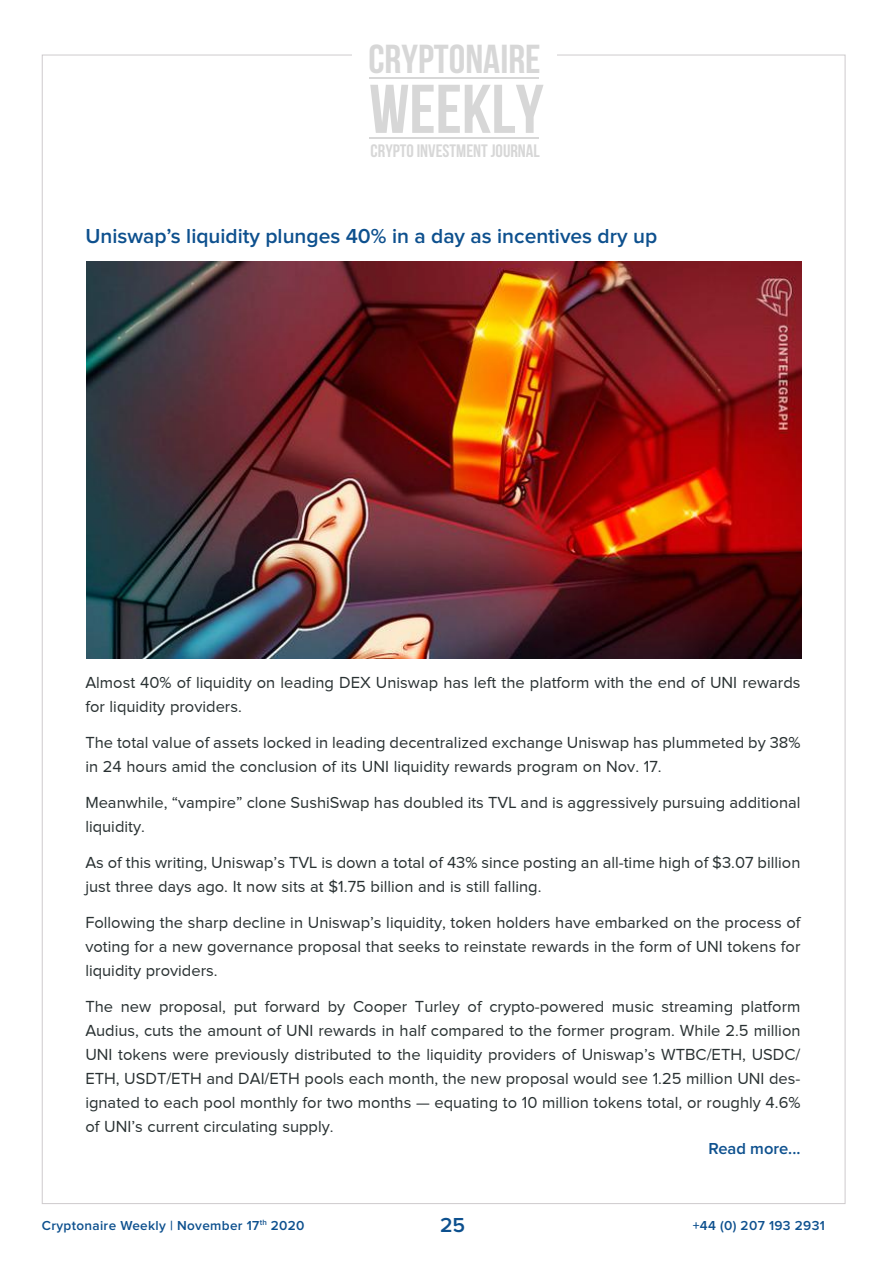
<style>
.page{position:relative;width:893px;height:1263px;background:#fff}
.page>*{position:absolute;margin:0;border:0;box-sizing:border-box;transform-origin:0 0}
.t1{font:68.7px "Bebas Neue";color:#d7d7d7;scale:1.04 1}
.t2{font:40.5px "Bebas Neue";color:#d7d7d7;scale:1.04 1}
.t3{font:600 21px "Proxima Nova";color:#0d508e}
.t4{font:18px "Bebas Neue";color:#d7d7d7;scale:1.04 1}
.t5{font:16.5px/24px "Proxima Nova";color:#293132}
.t6{font:600 16.5px "Proxima Nova";color:#0d508e}
.t7{font:600 13.5px "Proxima Nova";letter-spacing:.025em;color:#0d508e}
</style>
<div class="page">
<hr style="left:370px;top:78px;width:169px;height:1px;background:#d7d7d7">
<hr style="left:370px;top:137px;width:169px;height:2px;background:#d7d7d7">
<img style="left:87px;top:261px;width:715px;height:398px">
<h2 class="t2" style="left:368px;top:36px;width:167px">CRYPTONAIRE</h2>
<h1 class="t1" style="left:369px;top:71px;width:169px">WEEKLY</h1>
<p class="t4" style="left:371px;top:141px;width:164px">CRYPTO INVESTMENT JOURNAL</p>
<p class="t3" style="left:85px;top:227px;width:573px">Uniswap’s liquidity plunges 40% in a day as incentives dry up</p>
<p class="t5" style="left:85px;top:670px;width:717px">Almost 40% of liquidity on leading DEX Uniswap has left the platform with the end of UNI rewards for liquidity providers.</p>
<p class="t5" style="left:85px;top:730px;width:717px">The total value of assets locked in leading decentralized exchange Uniswap has plummeted by 38% in 24 hours amid the conclusion of its UNI liquidity rewards program on Nov. 17.</p>
<p class="t5" style="left:85px;top:790px;width:717px">Meanwhile, “vampire” clone SushiSwap has doubled its TVL and is aggressively pursuing additional liquidity.</p>
<p class="t5" style="left:85px;top:850px;width:717px">As of this writing, Uniswap’s TVL is down a total of 43% since posting an all-time high of $3.07 billion just three days ago. It now sits at $1.75 billion and is still falling.</p>
<p class="t5" style="left:85px;top:910px;width:717px;text-align:justify">Following the sharp decline in Uniswap’s liquidity, token holders have embarked on the process of voting for a new governance proposal that seeks to reinstate rewards in the form of UNI tokens for liquidity providers.</p>
<p class="t5" style="left:85px;top:994px;width:717px;text-align:justify">The new proposal, put forward by Cooper Turley of crypto-powered music streaming platform Audius, cuts the amount of UNI rewards in half compared to the former program. While 2.5 million UNI tokens were previously distributed to the liquidity providers of Uniswap’s WTBC/ETH, USDC/ ETH, USDT/ETH and DAI/ETH pools each month, the new proposal would see 1.25 million UNI des&shy;ignated to each pool monthly for two months — equating to 10 million tokens total, or roughly 4.6% of UNI’s current circulating supply.</p>
<p class="t6" style="left:708px;top:1141px;width:94px">Read more...</p>
<p class="t3" style="left:440px;top:1216px;width:27px">25</p>
<p class="t7" style="left:42px;top:1219px;width:264px">Cryptonaire Weekly | November 17<sup>th</sup> 2020</p>
<p class="t7" style="left:693px;top:1219px;width:134px">+44 (0) 207 193 2931</p>
</div>
